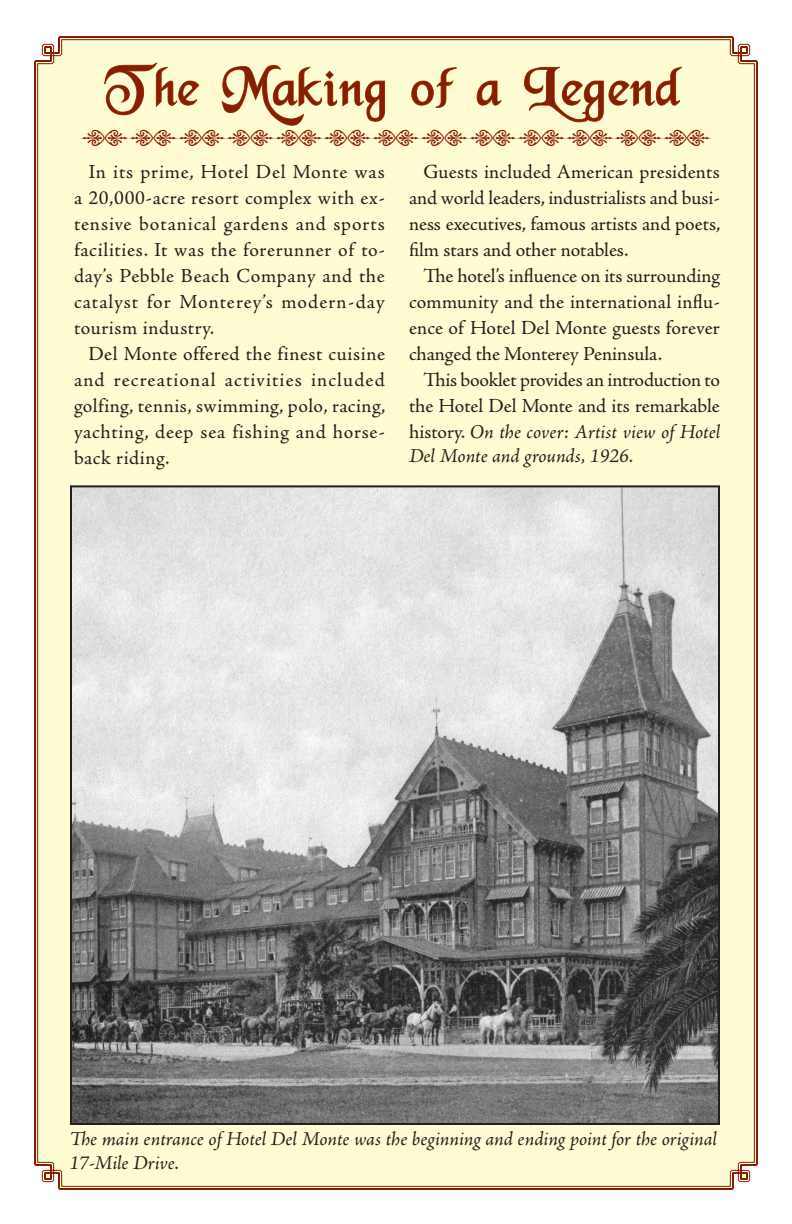
<style>
.page{position:relative;width:792px;height:1224px;background:#fff}
.page>*{position:absolute;margin:0;border:0;box-sizing:border-box;transform-origin:0 0}
.Headings{font:60px "Merced";color:#891d02}
.t1{font:50px "Woodtype Ornaments Std";color:#891d02}
.paragraph{font:20px/26px "Adobe Jenson Pro";color:#231f20;text-align:justify}
.CAPTIONS{font:italic 20px/24px "Adobe Jenson Pro";letter-spacing:-.005em;color:#231f20}
.paragraph-2{font:italic 20px "Adobe Jenson Pro";letter-spacing:-.005em;color:#231f20}
.s1{font-style:italic}
</style>
<div class="page">
<div style="left:37px;top:39px;width:718px;height:1148px;background:#fffbd2"></div>
<svg style="left:104px;top:61px;width:96px;height:66px;background:#f4e8bc"></svg>
<svg style="left:221px;top:64px;width:165px;height:62px;background:#f2e5b9"></svg>
<svg style="left:411px;top:67px;width:51px;height:57px;background:#f6ebc0"></svg>
<svg style="left:476px;top:80px;width:26px;height:26px"></svg>
<svg style="left:524px;top:65px;width:159px;height:62px;background:#f3e7bb"></svg>
<img style="left:73px;top:488px;width:644px;height:634px">
<p class="Headings" style="left:105px;top:50px;width:579px">The Making of a Legend</p>
<p class="t1" style="left:81px;top:117px;width:632px">••••••••••••••••••••••••••</p>
<p class="paragraph" style="left:74px;top:160px;width:313px;text-indent:14px">In its prime, Hotel Del Monte was a 20,000-acre resort complex with ex&shy;tensive botanical gardens and sports facilities. It was the forerunner of to&shy;day’s Pebble Beach Company and the catalyst for Monterey’s modern-day tourism industry.</p>
<p class="paragraph" style="left:74px;top:342px;width:313px;text-indent:14px">Del Monte offered the finest cuisine and recreational activities included golfing, tennis, swimming, polo, racing, yachting, deep sea fishing and horse&shy;back riding.</p>
<p class="paragraph" style="left:409px;top:160px;width:313px;text-indent:14px">Guests included American presidents and world leaders, industrialists and busi&shy;ness executives, famous artists and poets, film stars and other notables.</p>
<p class="paragraph" style="left:409px;top:264px;width:313px;text-indent:14px">The hotel’s influence on its surrounding community and the international influ&shy;ence of Hotel Del Monte guests forever changed the Monterey Peninsula.</p>
<p class="paragraph" style="left:409px;top:368px;width:313px;text-indent:14px">This booklet provides an introduction to the Hotel Del Monte and its remarkable history. <span class="s1">On the cover: Artist view of Hotel</span></p>
<p class="paragraph-2" style="left:409px;top:445px;width:226px">Del Monte and grounds, 1926.</p>
<p class="CAPTIONS" style="left:69px;top:1128px;width:649px">The main entrance of Hotel Del Monte was the beginning and ending point for the original<br>17-Mile Drive.</p>
</div>
